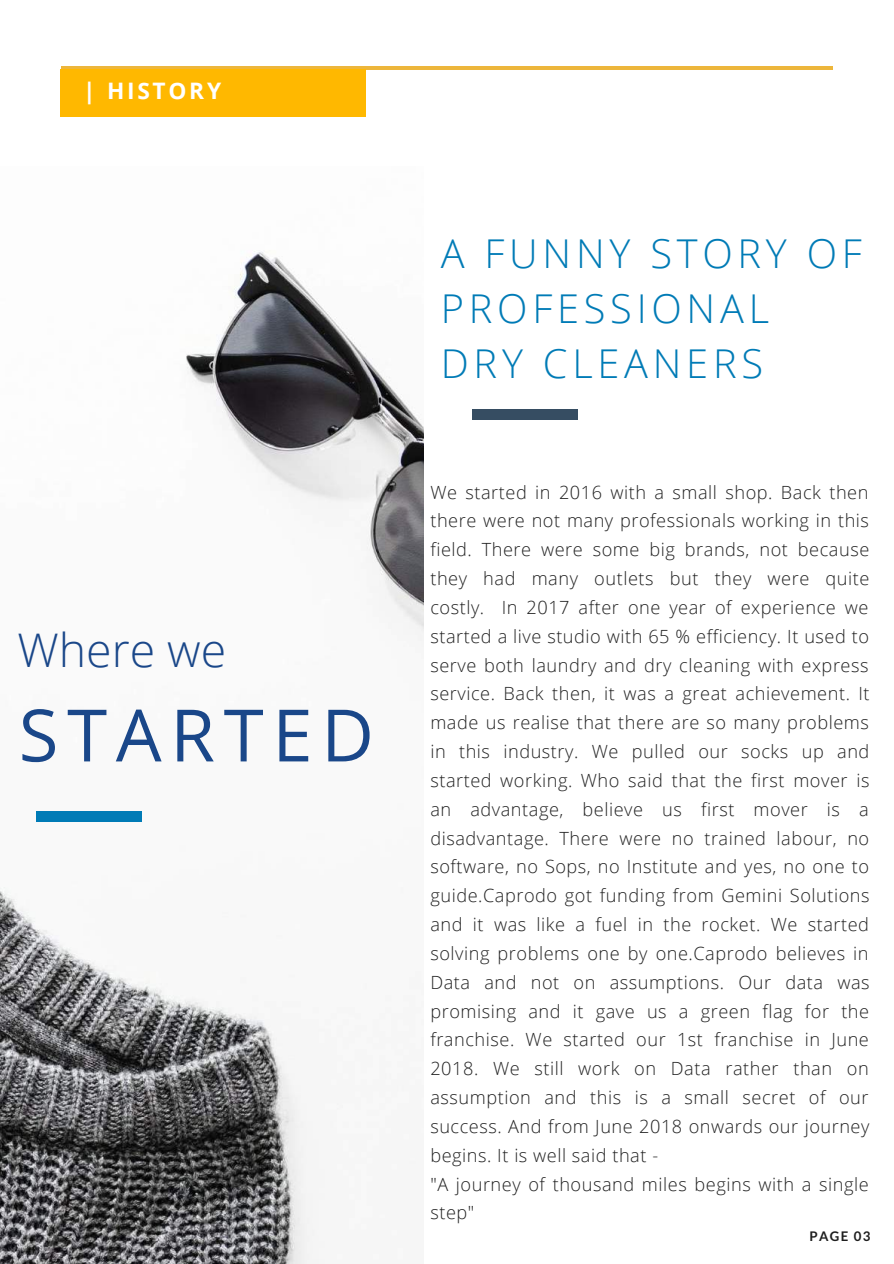
<style>
.page{position:relative;width:894px;height:1264px;background:#fff}
.page>*{position:absolute;margin:0;border:0;box-sizing:border-box;transform-origin:0 0}
.t1{font:72.3px "Open Sans";letter-spacing:.12em;color:#1a4789}
.t2{font:300 46.35px "Open Sans";color:#1a4789}
.t3{font:300 39.75px/55.2px "Open Sans";letter-spacing:.12em;color:#007bb6}
.t4{font:700 22.65px "Open Sans";letter-spacing:.12em;color:#fff}
.t5{font:300 18.15px/28.8px "Open Sans";letter-spacing:.03em;color:#222}
.t6{font:700 13.2px "Lato";letter-spacing:.1em;color:#1e1e1e}
</style>
<div class="page">
<hr style="left:61px;top:66px;width:771px;height:4px;background:#edb63b">
<div style="left:60px;top:70px;width:306px;height:47px;background:#ffb800"></div>
<img style="left:0;top:251px;width:423px;height:1012px">
<div style="left:36px;top:811px;width:106px;height:10px;background:#007bb6"></div>
<div style="left:471px;top:409px;width:106px;height:11px;background:#364d62"></div>
<p class="t4" style="left:83px;top:74px;width:139px">| HISTORY</p>
<h2 class="t2" style="left:18px;top:618px;width:210px">Where we</h2>
<h1 class="t1" style="left:19px;top:684px;width:356px">STARTED</h1>
<h3 class="t3" style="left:440px;top:224px;width:422px">A FUNNY STORY OF<br>PROFESSIONAL<br>DRY CLEANERS</h3>
<p class="t5" style="left:430px;top:477px;width:440px">We started in 2016 with a small shop. Back then there were not many professionals working in this field. There were some big brands, not because they had many outlets but they were quite costly. In 2017 after one year of experience we started a live studio with 65 % efficiency. It used to serve both laundry and dry cleaning with express service. Back then, it was a great achievement. It made us realise that there are so many problems in this industry. We pulled our socks up and started working. Who said that the first mover is an advantage, believe us first mover is a disadvantage. There were no trained labour, no software, no Sops, no Institute and yes, no one to guide.Caprodo got funding from Gemini Solutions and it was like a fuel in the rocket. We started solving problems one by one.Caprodo believes in Data and not on assumptions. Our data was promising and it gave us a green flag for the franchise. We started our 1st franchise in June 2018. We still work on Data rather than on assumption and this is a small secret of our success. And from June 2018 onwards our journey begins. It is well said that -<br>"A journey of thousand miles begins with a single step"</p>
<p class="t6" style="left:809px;top:1228px;width:62px">PAGE 03</p>
</div>
